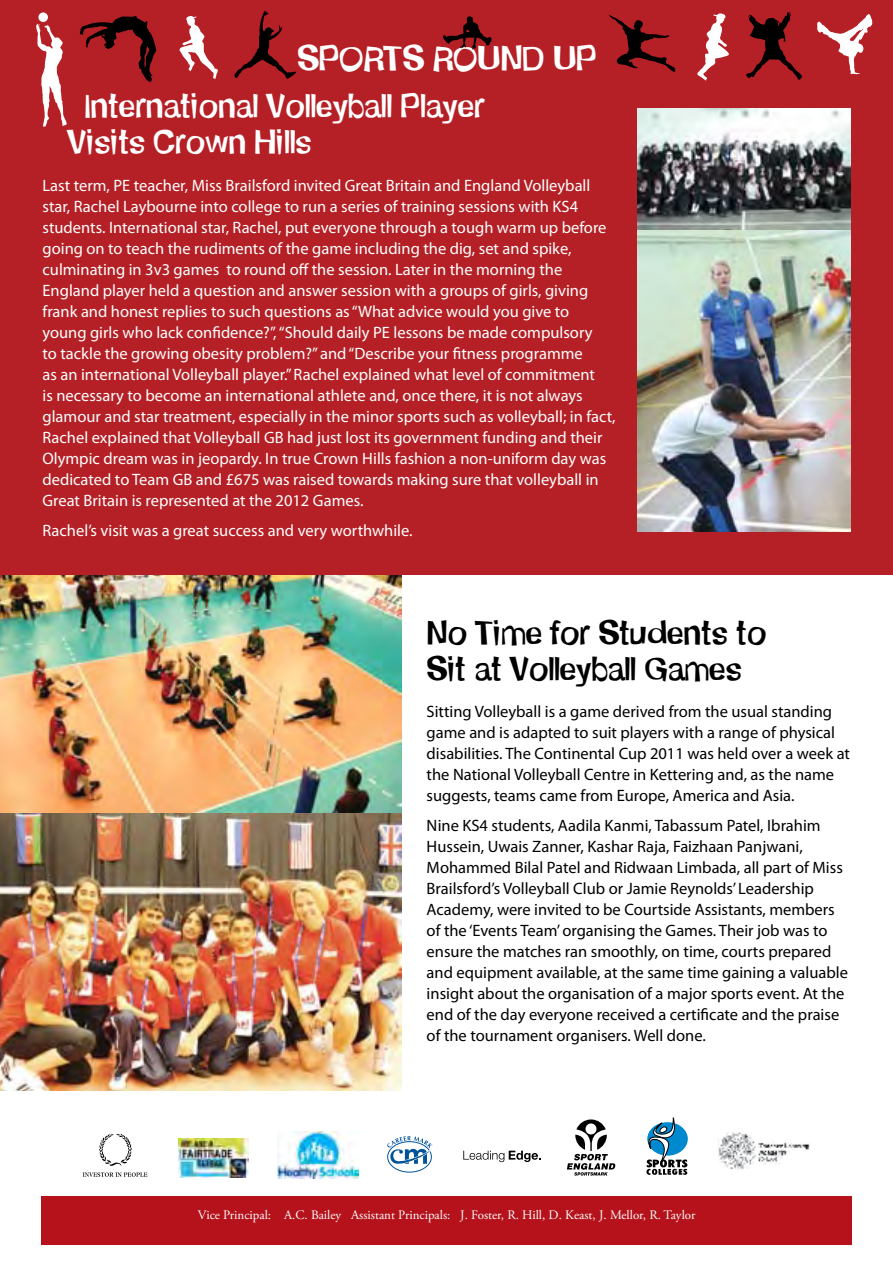
<style>
.page{position:relative;width:893px;height:1263px;background:#fff}
.page>*{position:absolute;margin:0;border:0;box-sizing:border-box;transform-origin:0 0}
.t1{font:33px "Schmelvetica";color:#fff}
.t2{font:31.5px/36px "Schmelvetica";color:#fff}
.t3{font:31.5px/36px "Schmelvetica";color:#000}
.t4{font:16.5px/21px "Myriad Pro";color:#fff}
.t5{font:16.5px/21px "Myriad Pro";color:#000}
.t6{font:12.9px "Adobe Garamond Pro";color:#fff}
</style>
<div class="page">
<img style="left:0;top:574px;width:402px;height:516px">
<div style="left:41px;top:1196px;width:811px;height:49px;background:#b5121b"></div>
<div style="left:388px;top:1141px;width:43px;height:31px;border:1px solid #00539b;border-radius:50%"></div>
<svg style="left:387px;top:1136px;width:45px;height:28px"></svg>
<img style="left:277px;top:1131px;width:82px;height:47px">
<svg style="left:83px;top:1172px;width:64px;height:5px"></svg>
<svg style="left:99px;top:1134px;width:33px;height:32px"></svg>
<svg style="left:567px;top:1119px;width:48px;height:56px"></svg>
<svg style="left:463px;top:1151px;width:78px;height:11px"></svg>
<svg style="left:646px;top:1118px;width:41px;height:57px"></svg>
<img style="left:179px;top:1138px;width:70px;height:39px">
<img style="left:718px;top:1132px;width:92px;height:38px">
<div style="left:0;top:0;width:893px;height:574px;background:#b42025"></div>
<svg style="left:697px;top:13px;width:32px;height:68px"></svg>
<svg style="left:179px;top:16px;width:39px;height:63px"></svg>
<svg style="left:746px;top:12px;width:56px;height:68px"></svg>
<svg style="left:80px;top:16px;width:76px;height:66px"></svg>
<svg style="left:36px;top:12px;width:31px;height:115px"></svg>
<svg style="left:817px;top:14px;width:55px;height:60px"></svg>
<svg style="left:443px;top:16px;width:49px;height:34px"></svg>
<svg style="left:609px;top:15px;width:67px;height:57px"></svg>
<svg style="left:234px;top:10px;width:62px;height:69px"></svg>
<img style="left:638px;top:108px;width:212px;height:423px">
<h1 class="t1" style="left:297px;top:37px;width:301px">SPORTS ROUND UP</h1>
<h2 class="t2" style="left:67px;top:88px;width:419px;text-indent:17px">International Volleyball Player<br>Visits Crown Hills</h2>
<p class="t4" style="left:43px;top:175px;width:575px">Last term, PE teacher, Miss Brailsford invited Great Britain and England Volleyball star, Rachel Laybourne into college to run a series of training sessions with KS4 students. International star, Rachel, put everyone through a tough warm up before going on to teach the rudiments of the game including the dig, set and spike, culminating in 3v3 games to round off the session. Later in the morning the England player held a question and answer session with a groups of girls, giving frank and honest replies to such questions as “What advice would you give to young girls who lack confidence?”, “Should daily PE lessons be made compulsory<br>to tackle the growing obesity problem?” and “Describe your fitness programme<br>as an international Volleyball player.” Rachel explained what level of commitment<br>is necessary to become an international athlete and, once there, it is not always glamour and star treatment, especially in the minor sports such as volleyball; in fact, Rachel explained that Volleyball GB had just lost its government funding and their Olympic dream was in jeopardy. In true Crown Hills fashion a non-uniform day was dedicated to Team GB and £675 was raised towards making sure that volleyball in Great Britain is represented at the 2012 Games.</p>
<p class="t4" style="left:43px;top:519px;width:372px">Rachel’s visit was a great success and very worthwhile.</p>
<h2 class="t3" style="left:427px;top:614px;width:341px">No Time for Students to<br>Sit at Volleyball Games</h2>
<p class="t5" style="left:427px;top:701px;width:425px">Sitting Volleyball is a game derived from the usual standing game and is adapted to suit players with a range of physical disabilities. The Continental Cup 2011 was held over a week at the National Volleyball Centre in Kettering and, as the name suggests, teams came from Europe, America and Asia.</p>
<p class="t5" style="left:427px;top:814px;width:423px">Nine KS4 students, Aadila Kanmi, Tabassum Patel, Ibrahim Hussein, Uwais Zanner, Kashar Raja, Faizhaan Panjwani, Mohammed Bilal Patel and Ridwaan Limbada, all part of Miss Brailsford’s Volleyball Club or Jamie Reynolds’ Leadership Academy, were invited to be Courtside Assistants, members of the ‘Events Team’ organising the Games. Their job was to ensure the matches ran smoothly, on time, courts prepared and equipment available, at the same time gaining a valuable insight about the organisation of a major sports event. At the end of the day everyone received a certificate and the praise of the tournament organisers. Well done.</p>
<p class="t6" style="left:198px;top:1207px;width:499px">Vice Principal: A.C. Bailey Assistant Principals: J. Foster, R. Hill, D. Keast, J. Mellor, R. Taylor</p>
</div>
